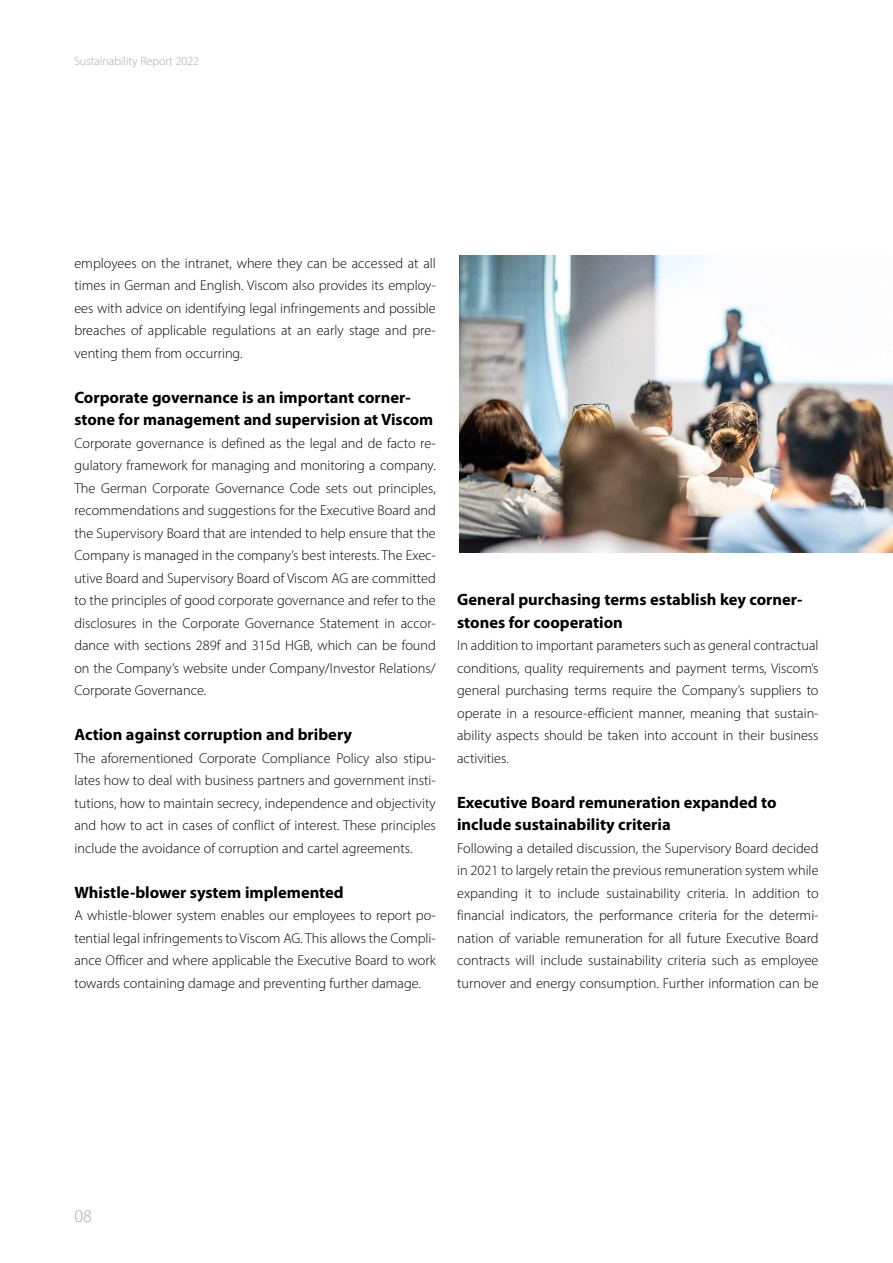
<style>
.page{position:relative;width:893px;height:1263px;background:#fff}
.page>*{position:absolute;margin:0;border:0;box-sizing:border-box;transform-origin:0 0}
.t1{font:300 18px "Myriad Pro";color:#a8a8a7}
.t2{font:700 16.5px/22.5px "Myriad Pro";color:#000}
.t3{font:300 14.25px/22.5px "Myriad Pro";color:#000;text-align:justify}
.t4{font:300 12px "Myriad Pro";color:#a8a8a7}
</style>
<div class="page">
<img style="left:459px;top:255px;width:434px;height:298px">
<p class="t4" style="left:74px;top:54px;width:126px">Sustainability Report 2022</p>
<p class="t3" style="left:74px;top:252px;width:363px">employees on the intranet, where they can be accessed at all times in German and English. Viscom also provides its employ&shy;ees with advice on identifying legal infringements and possible breaches of applicable regulations at an early stage and pre&shy;venting them from occurring.</p>
<p class="t2" style="left:74px;top:385px;width:360px">Corporate governance is an important corner&shy;stone for management and supervision at Viscom</p>
<p class="t3" style="left:74px;top:432px;width:363px">Corporate governance is defined as the legal and de facto re&shy;gulatory framework for managing and monitoring a company.<br>The German Corporate Governance Code sets out principles, recommendations and suggestions for the Executive Board and the Supervisory Board that are intended to help ensure that the Company is managed in the company’s best interests. The Exec&shy;utive Board and Supervisory Board of Viscom AG are committed to the principles of good corporate governance and refer to the disclosures in the Corporate Governance Statement in accor&shy;dance with sections 289f and 315d HGB, which can be found on the Company’s website under Company/Investor Relations/ Corporate Governance.</p>
<p class="t2" style="left:74px;top:723px;width:279px">Action against corruption and bribery</p>
<p class="t3" style="left:74px;top:747px;width:363px">The aforementioned Corporate Compliance Policy also stipu&shy;lates how to deal with business partners and government insti&shy;tutions, how to maintain secrecy, independence and objectivity and how to act in cases of conflict of interest. These principles include the avoidance of corruption and cartel agreements.</p>
<p class="t2" style="left:74px;top:880px;width:271px">Whistle-blower system implemented</p>
<p class="t3" style="left:74px;top:904px;width:363px">A whistle-blower system enables our employees to report po&shy;tential legal infringements to Viscom AG. This allows the Compli&shy;ance Officer and where applicable the Executive Board to work towards containing damage and preventing further damage.</p>
<p class="t2" style="left:457px;top:588px;width:347px">General purchasing terms establish key corner&shy;stones for cooperation</p>
<p class="t3" style="left:457px;top:634px;width:363px">In addition to important parameters such as general contractual conditions, quality requirements and payment terms, Viscom’s general purchasing terms require the Company’s suppliers to operate in a resource-efficient manner, meaning that sustain&shy;ability aspects should be taken into account in their business activities.</p>
<p class="t2" style="left:457px;top:790px;width:321px">Executive Board remuneration expanded to include sustainability criteria</p>
<p class="t3" style="left:457px;top:837px;width:363px">Following a detailed discussion, the Supervisory Board decided in 2021 to largely retain the previous remuneration system while expanding it to include sustainability criteria. In addition to financial indicators, the performance criteria for the determi&shy;nation of variable remuneration for all future Executive Board contracts will include sustainability criteria such as employee turnover and energy consumption. Further information can be</p>
<p class="t1" style="left:74px;top:1206px;width:19px">08</p>
</div>
